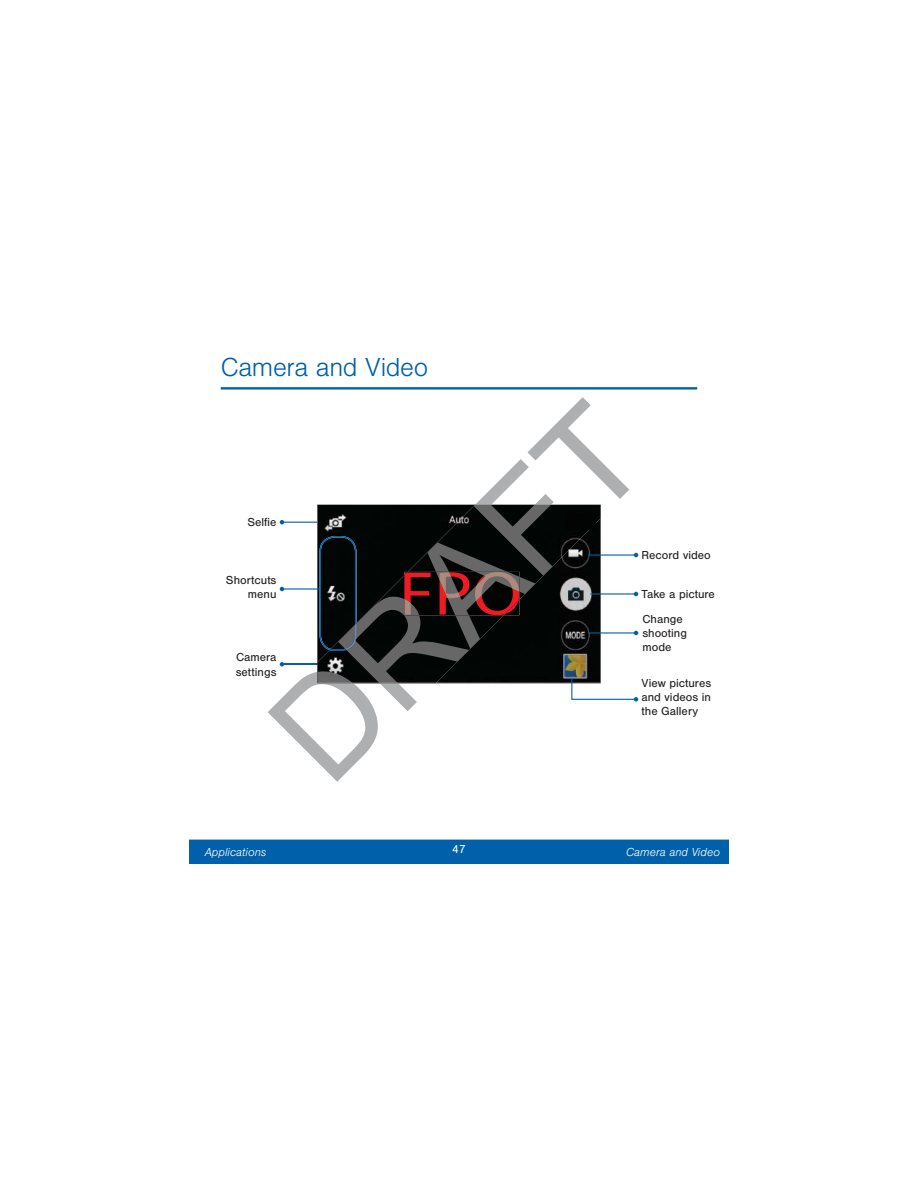
<style>
.page{position:relative;width:918px;height:1188px;background:#fff}
.page>*{position:absolute;margin:0;border:0;box-sizing:border-box;transform-origin:0 0}
.t1{font:137.85px "Arial";color:#adafb1}
.t2{font:62.4px "Myriad Pro";color:#ed1c24;scale:1.16 1}
.t3{font:300 27px "Nimbus San";letter-spacing:-.015em;color:#0060a9}
.t4{font:12px/14.2px "Nimbus San";color:#231f20}
.t5{font:italic 300 12px "Nimbus San";color:#fff}
.t6{font:12px "Nimbus San";color:#fff}
.s1{color:#7e899f}
</style>
<div class="page">
<div style="left:221px;top:387px;width:476px;height:3px;border:2px solid #0060a9"></div>
<div style="left:190px;top:840px;width:538px;height:23px;background:#0060a9"></div>
<div style="left:189px;top:840px;width:540px;height:24px;border:2px solid #0060a9"></div>
<hr style="left:282px;top:522px;width:35px;height:1px;background:#0060a9">
<svg style="left:280px;top:520px;width:4px;height:4px"></svg>
<hr style="left:282px;top:588px;width:37px;height:2px;background:#0060a9">
<svg style="left:280px;top:587px;width:4px;height:4px"></svg>
<hr style="left:282px;top:664px;width:35px;height:1px;background:#0060a9">
<svg style="left:280px;top:662px;width:4px;height:5px"></svg>
<hr style="left:588px;top:632px;width:48px;height:2px;background:#0060a9">
<svg style="left:634px;top:631px;width:4px;height:4px"></svg>
<hr style="left:590px;top:593px;width:46px;height:2px;background:#0060a9">
<svg style="left:634px;top:592px;width:4px;height:4px"></svg>
<hr style="left:588px;top:554px;width:48px;height:2px;background:#0060a9">
<svg style="left:634px;top:553px;width:4px;height:4px"></svg>
<svg style="left:571px;top:683px;width:67px;height:19px"></svg>
<svg style="left:317px;top:505px;width:284px;height:178px;background:#1b1e1d"></svg>
<div style="left:565px;top:513px;width:30px;height:16px;background:#020303"></div>
<svg style="left:330px;top:623px;width:27px;height:28px"></svg>
<h3 class="t3" style="left:221px;top:356px;width:209px">Camera and Video</h3>
<h1 class="t1" style="left:239px;top:699px;width:461px;rotate:-45deg"><span class="s1">DR</span>AFT</h1>
<p class="t4" style="left:247px;top:516px;width:31px">Selfie</p>
<p class="t4" style="left:642px;top:549px;width:71px">Record video</p>
<h2 class="t2" style="left:399px;top:557px;width:108px">FPO</h2>
<p class="t4" style="left:226px;top:573px;width:52px;text-align:right">Shortcuts menu</p>
<p class="t4" style="left:642px;top:588px;width:75px">Take a picture</p>
<p class="t4" style="left:642px;top:612px;width:46px">Change shooting mode</p>
<p class="t4" style="left:236px;top:651px;width:42px">Camera settings</p>
<p class="t4" style="left:642px;top:676px;width:71px;text-align:justify">View pictures and videos in the Gallery</p>
<p class="t5" style="left:205px;top:847px;width:63px">Applications</p>
<p class="t6" style="left:452px;top:845px;width:15px">47</p>
<p class="t5" style="left:626px;top:848px;width:95px">Camera and Video</p>
</div>
